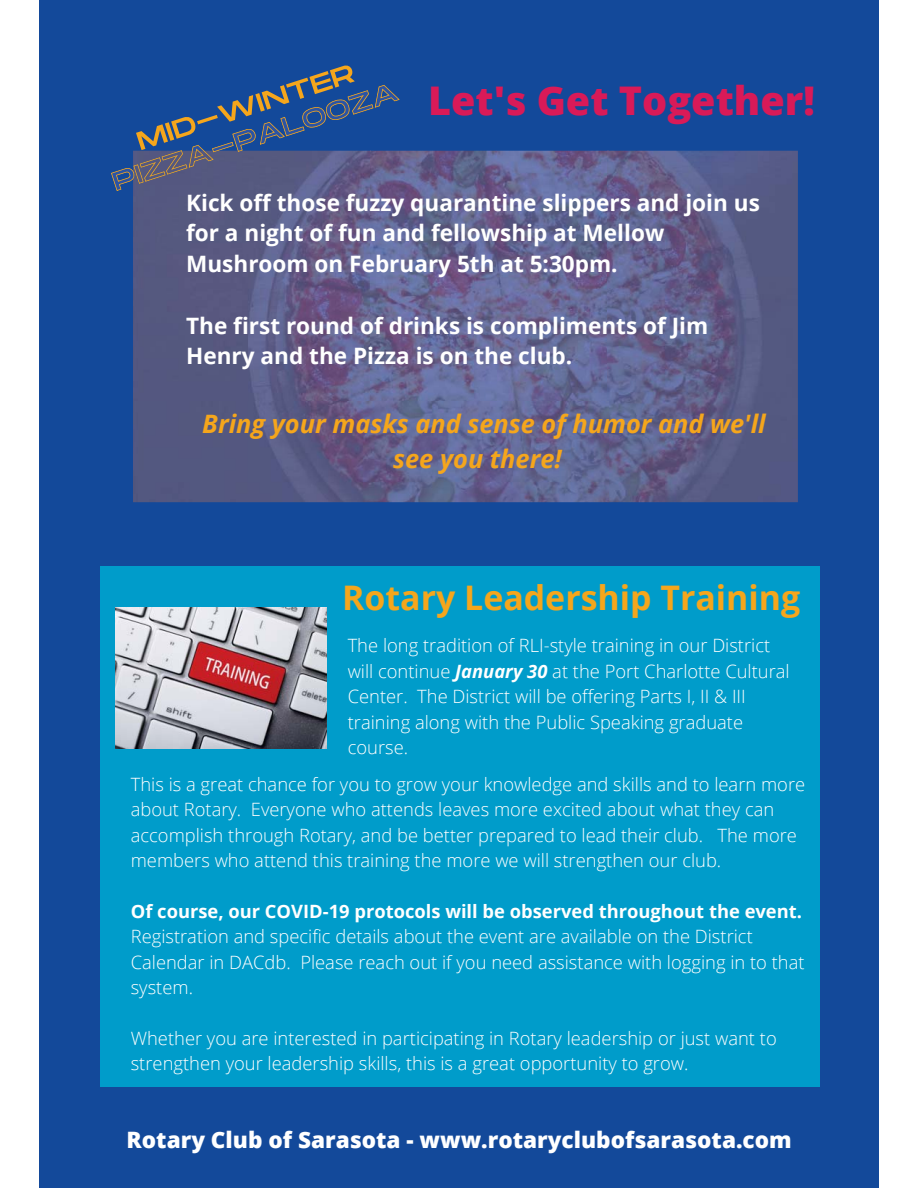
<style>
.page{position:relative;width:918px;height:1188px;background:#fff}
.page>*{position:absolute;margin:0;border:0;box-sizing:border-box;transform-origin:0 0}
.t1{font:800 39.45px "Open Sans";color:#d91a58}
.t2{font:700 33.9px "Open Sans";color:#f5a61c}
.t3{font:italic 700 25.35px/35px "Open Sans";color:#f5a61c;text-align:center}
.t4{font:700 22.65px/30.8px "Open Sans";color:#fff}
.t5{font:800 22.65px "Open Sans";color:#fff}
.t6{font:300 18.3px/25.3px "Open Sans";color:#fff}
.t7{font:700 18.3px "Open Sans";color:#fff}
.s1{font-weight:700;font-style:italic}
</style>
<div class="page">
<div style="left:39px;top:0;width:840px;height:1188px;background:#13499a"></div>
<img style="left:133px;top:151px;width:665px;height:351px">
<svg style="left:111px;top:65px;width:289px;height:126px"></svg>
<div style="left:100px;top:566px;width:720px;height:520px;background:#009cca"></div>
<img style="left:115px;top:607px;width:211px;height:141px">
<h1 class="t1" style="left:428px;top:72px;width:388px">Let's Get Together!</h1>
<p class="t4" style="left:186px;top:187px;width:575px">Kick off those fuzzy quarantine slippers and join us for a night of fun and fellowship at Mellow<br>Mushroom on February 5th at 5:30pm.</p>
<p class="t4" style="left:186px;top:309px;width:524px">The first round of drinks is compliments of Jim<br>Henry and the Pizza is on the club.</p>
<h3 class="t3" style="left:202px;top:406px;width:565px">Bring your masks and sense of humor and we'll see you there!</h3>
<h2 class="t2" style="left:342px;top:574px;width:459px">Rotary Leadership Training</h2>
<p class="t6" style="left:348px;top:633px;width:444px">The long tradition of RLI-style training in our District will continue <span class="s1">January 30</span> at the Port Charlotte Cultural Center. The District will be offering Parts I, II &amp; III training along with the Public Speaking graduate course.</p>
<p class="t6" style="left:131px;top:771px;width:676px">This is a great chance for you to grow your knowledge and skills and to learn more about Rotary. Everyone who attends leaves more excited about what they can accomplish through Rotary, and be better prepared to lead their club. The more members who attend this training the more we will strengthen our club.</p>
<p class="t7" style="left:131px;top:898px;width:673px">Of course, our COVID-19 protocols will be observed throughout the event.</p>
<p class="t6" style="left:131px;top:923px;width:675px">Registration and specific details about the event are available on the District<br>Calendar in DACdb. Please reach out if you need assistance with logging in to that system.</p>
<p class="t6" style="left:131px;top:1025px;width:647px">Whether you are interested in participating in Rotary leadership or just want to strengthen your leadership skills, this is a great opportunity to grow.</p>
<p class="t5" style="left:127px;top:1124px;width:667px">Rotary Club of Sarasota - www.rotaryclubofsarasota.com</p>
</div>
